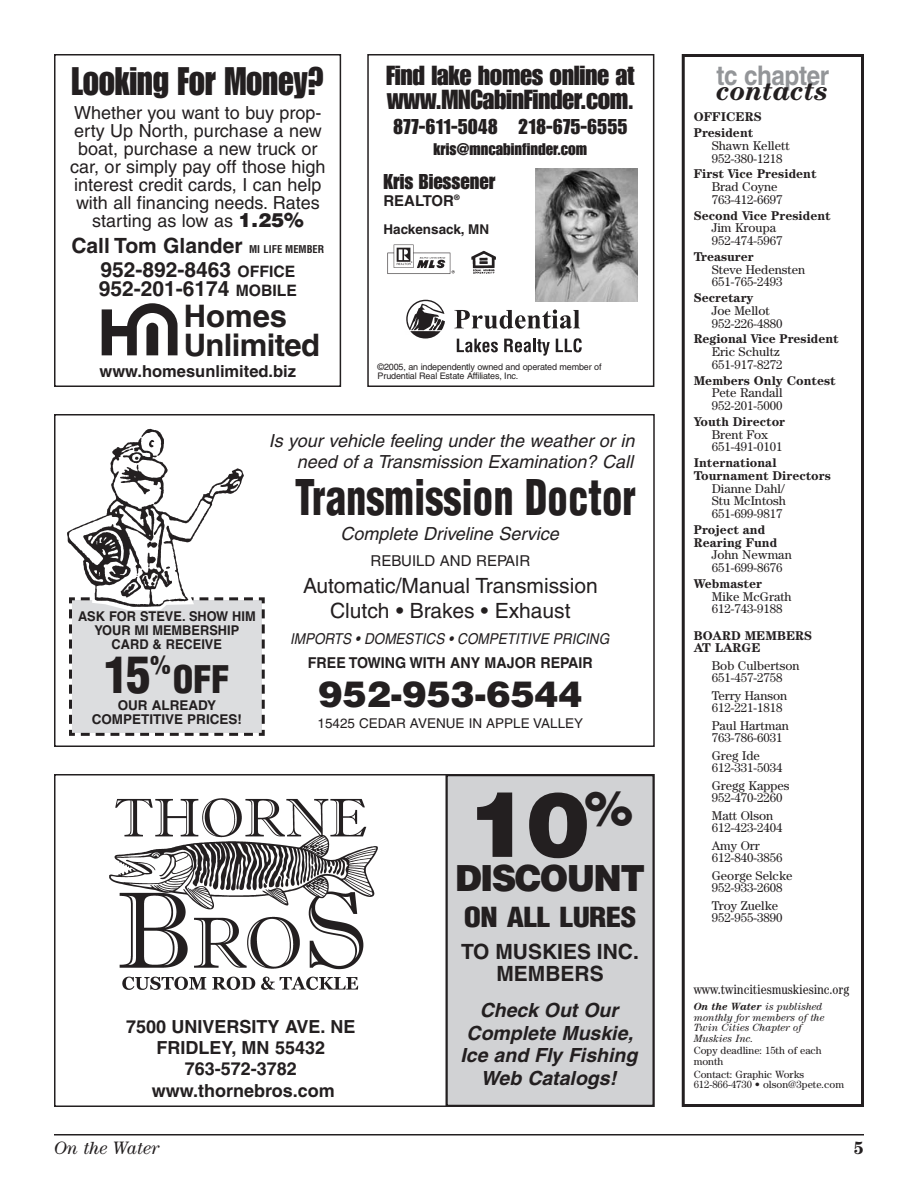
<style>
.page{position:relative;width:918px;height:1188px;background:#fff}
.page>*{position:absolute;margin:0;border:0;box-sizing:border-box;transform-origin:0 0}
.t1{font:900 90px "Helvetica";color:#231f20;scale:1.05 1}
.t2{font:900 condensed 49.5px "Helvetica";color:#231f20}
.t3{font:900 condensed 48px "Helvetica";color:#231f20;scale:.85 1}
.t4{font:39px "Impact";letter-spacing:-.01em;color:#231f20;scale:.9 1}
.t5{font:900 condensed 37.2px "Helvetica";color:#231f20}
.t6{font:900 36px "Helvetica";color:#231f20}
.t7{font:900 36px "Helvetica";letter-spacing:-.045em;color:#231f20;scale:.95 1}
.t8{font:700 31.05px/28.5px "Helvetica";letter-spacing:-.02em;color:#231f20}
.t9{font:27px/24px "Impact";letter-spacing:-.015em;color:#231f20}
.t10{font:900 condensed 27px "Helvetica";letter-spacing:-.02em;color:#231f20;scale:1.15 1}
.t11{font:700 27px "Helvetica";letter-spacing:-.015em;color:#939598;scale:.9 1}
.t12{font:italic 700 27px "Century";color:#231f20}
.t13{font:700 21px/22.5px "Helvetica";color:#231f20;text-align:center}
.t14{font:21px/25.5px "Helvetica";color:#231f20;text-align:center}
.t15{font:21px "Impact";color:#231f20}
.t16{font:italic 700 19.5px/22.5px "Helvetica";color:#231f20;text-align:center}
.t17{font:18px/18px "Helvetica";color:#231f20;text-align:center}
.t18{font:italic 18px/21px "Helvetica";color:#231f20;text-align:right}
.t19{font:700 18px/21.5px "Helvetica";color:#231f20;text-align:center}
.t20{font:italic 18px "Century";color:#231f20}
.t21{font:700 18px "Century";color:#231f20}
.t22{font:700 16.5px "Helvetica";color:#231f20}
.t23{font:16.5px "Impact";color:#231f20}
.t24{font:italic 15px "Helvetica";color:#231f20;scale:.9 1}
.t25{font:700 15px "Helvetica";color:#231f20;scale:.95 1}
.t26{font:15px "Helvetica";color:#231f20}
.t27{font:700 15px "Helvetica";color:#231f20}
.t28{font:700 13.5px/14.2px "Helvetica";color:#231f20;text-align:center;scale:.95 1}
.t29{font:700 13.5px/14.2px "Helvetica";color:#231f20;text-align:center}
.t30{font:13.5px "Helvetica";color:#231f20}
.t31{font:condensed 13.5px "Century";color:#231f20}
.t32{font:12.75px/12.8px "Century";color:#231f20}
.t33{font:700 12.75px/12.8px "Century";color:#231f20}
.t34{font:10.5px/10.5px "Century";color:#231f20}
.t35{font:italic 10.5px/10.5px "Century";color:#231f20}
.t36{font:9px/9px "Helvetica";letter-spacing:-.015em;color:#231f20}
.s1{font-weight:900;font-size:19.5px}
.s2{font-stretch:condensed;font-size:10.5px}
.s3{font-size:15.75px}
.s4{font-size:25.5px}
.s5{font-weight:700}
</style>
<div class="page">
<hr style="left:54px;top:1134px;width:810px;height:2px;background:#231f20">
<div style="left:682px;top:54px;width:182px;height:1053px;border:3px solid #231f20"></div>
<div style="left:446px;top:777px;width:206px;height:327px;background:#d1d2d4"></div>
<img style="left:109px;top:798px;width:269px;height:192px">
<div style="left:54px;top:774px;width:601px;height:333px;border:2px solid #231f20"></div>
<div style="left:69px;top:597px;width:196px;height:139px;background:#dcdddf"></div>
<img style="left:67px;top:428px;width:181px;height:183px">
<div style="left:54px;top:414px;width:601px;height:333px;border:2px solid #231f20"></div>
<svg style="left:54px;top:54px;width:601px;height:333px"></svg>
<img style="left:536px;top:168px;width:102px;height:134px">
<svg style="left:454px;top:310px;width:126px;height:19px"></svg>
<svg style="left:398px;top:297px;width:47px;height:59px"></svg>
<svg style="left:457px;top:339px;width:41px;height:13px"></svg>
<svg style="left:504px;top:339px;width:46px;height:16px"></svg>
<svg style="left:556px;top:338px;width:26px;height:14px"></svg>
<div style="left:384px;top:241px;width:119px;height:36px;background:#fff"></div>
<img style="left:471px;top:250px;width:25px;height:24px">
<svg style="left:387px;top:245px;width:68px;height:29px"></svg>
<h3 class="t4" style="left:72px;top:67px;width:282px">Looking For Money?</h3>
<h3 class="t17" style="left:70px;top:106px;width:257px">Whether you want to buy prop&shy;erty Up North, purchase a new boat, purchase a new truck or car, or simply pay off those high interest credit cards, I can help with all financing needs. Rates starting as low as <span class="s1">1.25%</span></h3>
<h3 class="t13" style="left:71px;top:235px;width:254px;line-height:24px">Call Tom Glander <span class="s2">MI LIFE MEMBER<br></span>952-892-8463 <span class="s3">OFFICE</span></h3>
<h3 class="t13" style="left:99px;top:280px;width:200px">952-201-6174 <span class="s3">MOBILE</span></h3>
<h3 class="t8" style="left:184px;top:305px;width:138px">Homes<br>Unlimited</h3>
<p class="t22" style="left:100px;top:365px;width:198px">www.homesunlimited.biz</p>
<h3 class="t9" style="left:386px;top:64px;width:250px">Find lake homes online at www.MNCabinFinder.com<span class="s4">.</span></h3>
<h3 class="t15" style="left:393px;top:119px;width:236px">877-611-5048 218-675-6555</h3>
<p class="t23" style="left:434px;top:143px;width:155px">kris@mncabinfinder.com</p>
<h3 class="t15" style="left:383px;top:174px;width:114px">Kris Biessener</h3>
<p class="t27" style="left:383px;top:195px;width:78px">REALTOR<sup>®</sup></p>
<p class="t29" style="left:383px;top:224px;width:107px">Hackensack, MN</p>
<p class="t36" style="left:378px;top:363px;width:226px">©2005, an independently owned and operated member of<br>Prudential Real Estate Affiliates, Inc.</p>
<p class="t28" style="left:78px;top:610px;width:189px">ASK FOR STEVE. SHOW HIM<br>YOUR MI MEMBERSHIP<br>CARD &amp; RECEIVE</p>
<h2 class="t2" style="left:104px;top:655px;width:68px">15<sup>%</sup></h2>
<h3 class="t5" style="left:173px;top:665px;width:58px">OFF</h3>
<p class="t29" style="left:92px;top:699px;width:152px">OUR ALREADY<br>COMPETITIVE PRICES!</p>
<h3 class="t18" style="left:269px;top:432px;width:367px">Is your vehicle feeling under the weather or in need of a Transmission Examination? Call</h3>
<h3 class="t3" style="left:295px;top:479px;width:403px">Transmission Doctor</h3>
<h3 class="t18" style="left:341px;top:525px;width:220px">Complete Driveline Service</h3>
<p class="t26" style="left:371px;top:555px;width:161px">REBUILD AND REPAIR</p>
<h3 class="t14" style="left:303px;top:575px;width:296px">Automatic/Manual Transmission<br>Clutch • Brakes • Exhaust</h3>
<p class="t24" style="left:290px;top:633px;width:356px">IMPORTS • DOMESTICS • COMPETITIVE PRICING</p>
<p class="t25" style="left:308px;top:657px;width:301px">FREE TOWING WITH ANY MAJOR REPAIR</p>
<h3 class="t6" style="left:318px;top:681px;width:266px">952-953-6544</h3>
<p class="t30" style="left:318px;top:718px;width:267px">15425 CEDAR AVENUE IN APPLE VALLEY</p>
<h3 class="t19" style="left:126px;top:1018px;width:231px">7500 UNIVERSITY AVE. NE<br>FRIDLEY, MN 55432<br>763-572-3782 www.thornebros.com</h3>
<h1 class="t1" style="left:468px;top:792px;width:158px">10<sup>%</sup></h1>
<h3 class="t7" style="left:455px;top:865px;width:202px">DISCOUNT</h3>
<h3 class="t10" style="left:464px;top:907px;width:152px">ON ALL LURES</h3>
<h3 class="t13" style="left:461px;top:942px;width:179px">TO MUSKIES INC.<br>MEMBERS</h3>
<h3 class="t16" style="left:461px;top:1001px;width:178px">Check Out Our<br>Complete Muskie,<br>Ice and Fly Fishing<br>Web Catalogs!</h3>
<h3 class="t11" style="left:716px;top:66px;width:127px">tc chapter</h3>
<h3 class="t12" style="left:717px;top:82px;width:114px">contacts</h3>
<p class="t33" style="left:694px;top:110px;width:70px;line-height:15.8px">OFFICERS<br>President</p>
<p class="t32" style="left:712px;top:140px;width:79px">Shawn Kellett<br>952-380-1218</p>
<p class="t33" style="left:694px;top:169px;width:124px">First Vice President</p>
<p class="t32" style="left:712px;top:182px;width:72px">Brad Coyne<br>763-412-6697</p>
<p class="t33" style="left:694px;top:210px;width:138px">Second Vice President</p>
<p class="t32" style="left:712px;top:223px;width:72px">Jim Kroupa<br>952-474-5967</p>
<p class="t33" style="left:694px;top:251px;width:61px">Treasurer</p>
<p class="t32" style="left:712px;top:264px;width:95px">Steve Hedensten<br>651-765-2493</p>
<p class="t33" style="left:694px;top:293px;width:61px">Secretary</p>
<p class="t32" style="left:712px;top:305px;width:72px">Joe Mellot<br>952-226-4880</p>
<p class="t33" style="left:694px;top:334px;width:146px">Regional Vice President</p>
<p class="t32" style="left:712px;top:347px;width:72px">Eric Schultz<br>651-917-8272</p>
<p class="t33" style="left:694px;top:375px;width:143px">Members Only Contest</p>
<p class="t32" style="left:712px;top:388px;width:72px">Pete Randall<br>952-201-5000</p>
<p class="t33" style="left:694px;top:416px;width:93px">Youth Director</p>
<p class="t32" style="left:712px;top:429px;width:72px">Brent Fox<br>651-491-0101</p>
<p class="t33" style="left:694px;top:458px;width:139px">International<br>Tournament Directors</p>
<p class="t32" style="left:712px;top:483px;width:76px;text-align:justify">Dianne Dahl/ Stu McIntosh 651-699-9817</p>
<p class="t33" style="left:694px;top:524px;width:85px">Project and<br>Rearing Fund</p>
<p class="t32" style="left:712px;top:550px;width:82px">John Newman<br>651-699-8676</p>
<p class="t33" style="left:694px;top:578px;width:70px">Webmaster</p>
<p class="t32" style="left:712px;top:591px;width:81px">Mike McGrath<br>612-743-9188</p>
<p class="t33" style="left:694px;top:630px;width:120px">BOARD MEMBERS<br>AT LARGE</p>
<p class="t32" style="left:712px;top:660px;width:89px">Bob Culbertson<br>651-457-2758</p>
<p class="t32" style="left:712px;top:690px;width:77px">Terry Hanson<br>612-221-1818</p>
<p class="t32" style="left:712px;top:720px;width:79px">Paul Hartman<br>763-786-6031</p>
<p class="t32" style="left:712px;top:750px;width:72px">Greg Ide<br>612-331-5034</p>
<p class="t32" style="left:712px;top:780px;width:79px">Gregg Kappes<br>952-470-2260</p>
<p class="t32" style="left:712px;top:810px;width:72px">Matt Olson<br>612-423-2404</p>
<p class="t32" style="left:712px;top:840px;width:72px">Amy Orr<br>612-840-3856</p>
<p class="t32" style="left:712px;top:870px;width:82px">George Selcke<br>952-933-2608</p>
<p class="t32" style="left:712px;top:900px;width:72px">Troy Zuelke<br>952-955-3890</p>
<p class="t31" style="left:694px;top:985px;width:157px">www.twincitiesmuskiesinc.org</p>
<p class="t35" style="left:694px;top:1002px;width:132px"><span class="s5">On the Water</span> is published monthly for members of the<br>Twin Cities Chapter of<br>Muskies Inc.</p>
<p class="t34" style="left:694px;top:1046px;width:129px">Copy deadline: 15th of each month</p>
<p class="t34" style="left:694px;top:1070px;width:152px">Contact: Graphic Works<br>612-866-4730 • olson@3pete.com</p>
<h3 class="t20" style="left:54px;top:1141px;width:107px">On the Water</h3>
<h3 class="t21" style="left:854px;top:1141px;width:12px">5</h3>
</div>
